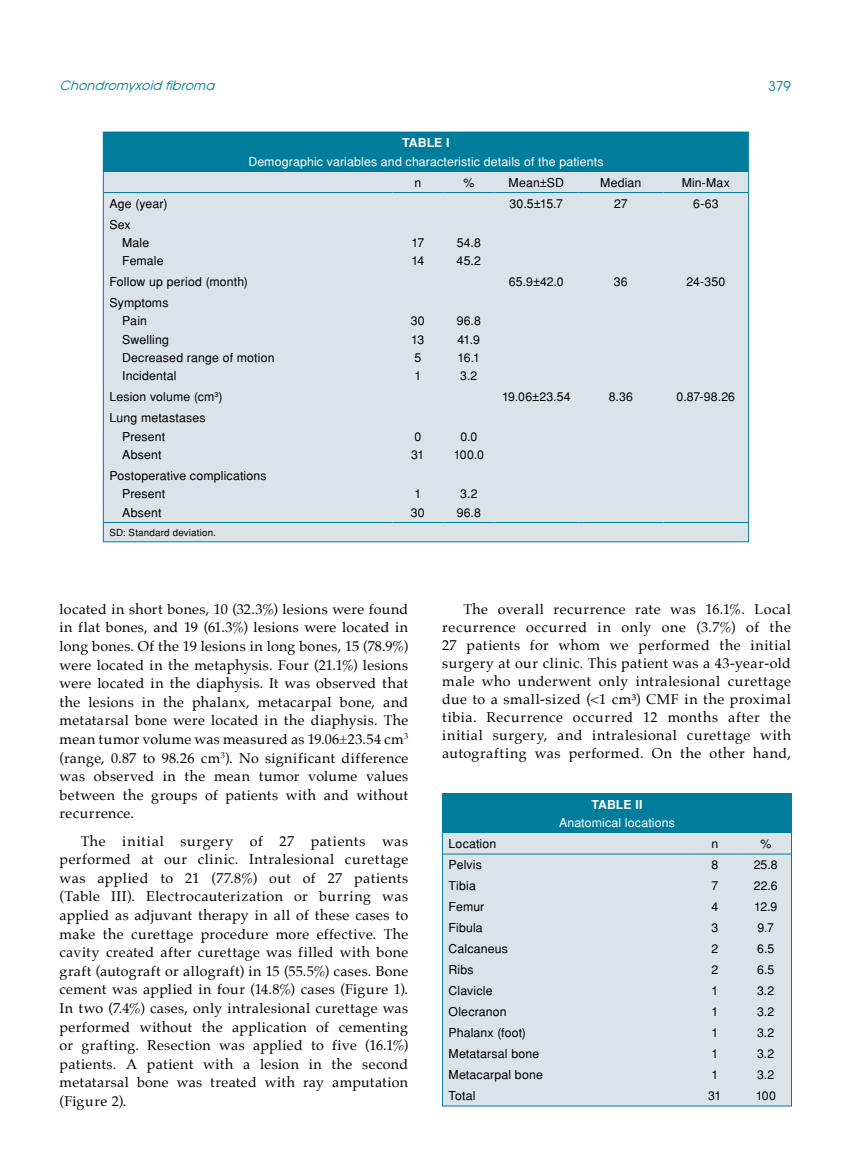
<style>
.page{position:relative;width:859px;height:1170px;background:#fff}
.page>*{position:absolute;margin:0;border:0;box-sizing:border-box;transform-origin:0 0}
.t1{font:14.25px/18.6px "Palatino";letter-spacing:.025em;color:#000;text-align:justify}
.t2{font:13.5px "Avant Garde Tr";color:#007d9a}
.t3{font:italic 12.75px "Avant Garde Tr";color:#007d9a}
.t4{font:12.3px/18.3px "Helvetica Normal Tr";letter-spacing:.01em;color:#000}
.t5{font:12.3px "Helvetica Normal Tr";letter-spacing:.015em;color:#fff}
.t6{font:700 12.3px "Helvetica Tr";letter-spacing:.005em;color:#fff}
.t7{font:9.75px "Helvetica Normal Tr";letter-spacing:.02em;color:#000}
</style>
<div class="page">
<div style="left:103px;top:132px;width:646px;height:409px;background:#dbe2e8"></div>
<div style="left:103px;top:132px;width:645px;height:39px;background:#007d9a"></div>
<hr style="left:103px;top:522px;width:289px;height:1px;background:#007d9a">
<hr style="left:392px;top:522px;width:51px;height:1px;background:#007d9a">
<hr style="left:443px;top:522px;width:51px;height:1px;background:#007d9a">
<hr style="left:494px;top:522px;width:84px;height:1px;background:#007d9a">
<hr style="left:578px;top:522px;width:85px;height:1px;background:#007d9a">
<hr style="left:663px;top:522px;width:85px;height:1px;background:#007d9a">
<hr style="left:103px;top:192px;width:289px;height:1px;background:#007d9a">
<hr style="left:392px;top:192px;width:51px;height:1px;background:#007d9a">
<hr style="left:443px;top:192px;width:51px;height:1px;background:#007d9a">
<hr style="left:494px;top:192px;width:84px;height:1px;background:#007d9a">
<hr style="left:578px;top:192px;width:85px;height:1px;background:#007d9a">
<hr style="left:663px;top:192px;width:85px;height:1px;background:#007d9a">
<div style="left:442px;top:793px;width:349px;height:312px;background:#dbe2e8"></div>
<div style="left:443px;top:793px;width:348px;height:40px;background:#007d9a"></div>
<hr style="left:443px;top:853px;width:246px;height:1px;background:#007d9a">
<hr style="left:689px;top:853px;width:51px;height:1px;background:#007d9a">
<hr style="left:740px;top:853px;width:51px;height:1px;background:#007d9a">
<div style="left:442px;top:793px;width:350px;height:313px;border:1px solid #007d9a"></div>
<p class="t3" style="left:60px;top:78px;width:160px">Chondromyxoid fibroma</p>
<p class="t2" style="left:768px;top:77px;width:24px">379</p>
<p class="t6" style="left:402px;top:135px;width:49px">TABLE I</p>
<p class="t5" style="left:248px;top:154px;width:357px">Demographic variables and characteristic details of the patients</p>
<p class="t4" style="left:414px;top:173px;width:8px">n</p>
<p class="t4" style="left:463px;top:173px;width:12px">%</p>
<p class="t4" style="left:509px;top:173px;width:57px">Mean±SD</p>
<p class="t4" style="left:600px;top:173px;width:43px">Median</p>
<p class="t4" style="left:682px;top:173px;width:50px">Min-Max</p>
<p class="t4" style="left:109px;top:194px;width:60px">Age (year)</p>
<p class="t4" style="left:510px;top:194px;width:55px">30.5±15.7</p>
<p class="t4" style="left:614px;top:194px;width:15px">27</p>
<p class="t4" style="left:693px;top:194px;width:27px">6-63</p>
<p class="t4" style="left:122px;top:215px;width:43px;text-indent:-13px">Sex<br>Male<br>Female</p>
<p class="t4" style="left:411px;top:233px;width:14px">17<br>14</p>
<p class="t4" style="left:457px;top:233px;width:26px">54.8<br>45.2</p>
<p class="t4" style="left:109px;top:272px;width:140px">Follow up period (month)</p>
<p class="t4" style="left:509px;top:272px;width:56px">65.9±42.0</p>
<p class="t4" style="left:614px;top:272px;width:15px">36</p>
<p class="t4" style="left:686px;top:272px;width:40px">24-350</p>
<p class="t4" style="left:122px;top:293px;width:154px;text-indent:-13px">Symptoms<br>Pain<br>Swelling<br>Decreased range of motion<br>Incidental</p>
<p class="t4" style="left:411px;top:312px;width:15px">30<br>13<br>5<br>1</p>
<p class="t4" style="left:457px;top:312px;width:26px;text-align:justify">96.8<br>41.9<br>16.1<br>3.2</p>
<p class="t4" style="left:109px;top:388px;width:114px">Lesion volume (cm<sup>3</sup>)</p>
<p class="t4" style="left:502px;top:388px;width:70px">19.06±23.54</p>
<p class="t4" style="left:609px;top:388px;width:26px">8.36</p>
<p class="t4" style="left:677px;top:388px;width:60px">0.87-98.26</p>
<p class="t4" style="left:122px;top:408px;width:85px;text-indent:-13px">Lung metastases<br>Present<br>Absent</p>
<p class="t4" style="left:411px;top:427px;width:15px">0<br>31</p>
<p class="t4" style="left:454px;top:427px;width:32px;text-align:center">0.0<br>100.0</p>
<p class="t4" style="left:122px;top:466px;width:146px;text-indent:-13px">Postoperative complications<br>Present<br>Absent</p>
<p class="t7" style="left:109px;top:526px;width:108px">SD: Standard deviation.</p>
<p class="t4" style="left:411px;top:484px;width:15px">1<br>30</p>
<p class="t4" style="left:457px;top:484px;width:26px">3.2<br>96.8</p>
<p class="t1" style="left:60px;top:599px;width:350px">located in short bones, 10 (32.3%) lesions were found in flat bones, and 19 (61.3%) lesions were located in long bones. Of the 19 lesions in long bones, 15 (78.9%) were located in the metaphysis. Four (21.1%) lesions were located in the diaphysis. It was observed that the lesions in the phalanx, metacarpal bone, and metatarsal bone were located in the diaphysis. The mean tumor volume was measured as 19.06±23.54 cm<sup>3 </sup>(range, 0.87 to 98.26 cm<sup>3</sup>). No significant difference was observed in the mean tumor volume values between the groups of patients with and without recurrence.</p>
<p class="t1" style="left:60px;top:831px;width:350px;text-indent:21px">The initial surgery of 27 patients was performed at our clinic. Intralesional curettage was applied to 21 (77.8%) out of 27 patients (Table III). Electrocauterization or burring was applied as adjuvant therapy in all of these cases to make the curettage procedure more effective. The cavity created after curettage was filled with bone graft (autograft or allograft) in 15 (55.5%) cases. Bone cement was applied in four (14.8%) cases (Figure 1).<br>In two (7.4%) cases, only intralesional curettage was performed without the application of cementing or grafting. Resection was applied to five (16.1%) patients. A patient with a lesion in the second metatarsal bone was treated with ray amputation (Figure 2).</p>
<p class="t1" style="left:442px;top:599px;width:350px;line-height:18px;text-indent:21px">The overall recurrence rate was 16.1%. Local recurrence occurred in only one (3.7%) of the 27 patients for whom we performed the initial surgery at our clinic. This patient was a 43-year-old male who underwent only intralesional curettage due to a small-sized (&lt;1 cm³) CMF in the proximal tibia. Recurrence occurred 12 months after the initial surgery, and intralesional curettage with autografting was performed. On the other hand,</p>
<p class="t6" style="left:591px;top:797px;width:53px">TABLE II</p>
<p class="t5" style="left:559px;top:815px;width:117px">Anatomical locations</p>
<p class="t4" style="left:449px;top:834px;width:49px">Location</p>
<p class="t4" style="left:711px;top:834px;width:8px">n</p>
<p class="t4" style="left:760px;top:834px;width:12px">%</p>
<p class="t4" style="left:449px;top:855px;width:35px">Pelvis</p>
<p class="t4" style="left:711px;top:855px;width:8px">8</p>
<p class="t4" style="left:754px;top:855px;width:25px">25.8</p>
<p class="t4" style="left:449px;top:876px;width:29px">Tibia</p>
<p class="t4" style="left:711px;top:876px;width:8px">7</p>
<p class="t4" style="left:754px;top:876px;width:25px">22.6</p>
<p class="t4" style="left:449px;top:897px;width:37px">Femur</p>
<p class="t4" style="left:711px;top:897px;width:8px">4</p>
<p class="t4" style="left:754px;top:897px;width:25px">12.9</p>
<p class="t4" style="left:449px;top:918px;width:36px">Fibula</p>
<p class="t4" style="left:711px;top:918px;width:8px">3</p>
<p class="t4" style="left:757px;top:918px;width:18px">9.7</p>
<p class="t4" style="left:449px;top:939px;width:61px">Calcaneus</p>
<p class="t4" style="left:711px;top:939px;width:8px">2</p>
<p class="t4" style="left:757px;top:939px;width:19px">6.5</p>
<p class="t4" style="left:449px;top:960px;width:27px">Ribs</p>
<p class="t4" style="left:711px;top:960px;width:8px">2</p>
<p class="t4" style="left:757px;top:960px;width:19px">6.5</p>
<p class="t4" style="left:449px;top:981px;width:45px">Clavicle</p>
<p class="t4" style="left:711px;top:981px;width:8px">1</p>
<p class="t4" style="left:757px;top:981px;width:19px">3.2</p>
<p class="t4" style="left:449px;top:1002px;width:60px">Olecranon</p>
<p class="t4" style="left:711px;top:1002px;width:8px">1</p>
<p class="t4" style="left:757px;top:1002px;width:19px">3.2</p>
<p class="t4" style="left:449px;top:1023px;width:79px">Phalanx (foot)</p>
<p class="t4" style="left:711px;top:1023px;width:8px">1</p>
<p class="t4" style="left:757px;top:1023px;width:19px">3.2</p>
<p class="t4" style="left:449px;top:1044px;width:92px">Metatarsal bone</p>
<p class="t4" style="left:711px;top:1044px;width:8px">1</p>
<p class="t4" style="left:757px;top:1044px;width:19px">3.2</p>
<p class="t4" style="left:449px;top:1065px;width:96px">Metacarpal bone</p>
<p class="t4" style="left:711px;top:1065px;width:8px">1</p>
<p class="t4" style="left:757px;top:1065px;width:19px">3.2</p>
<p class="t4" style="left:449px;top:1086px;width:28px">Total</p>
<p class="t4" style="left:708px;top:1086px;width:15px">31</p>
<p class="t4" style="left:756px;top:1086px;width:22px">100</p>
</div>
